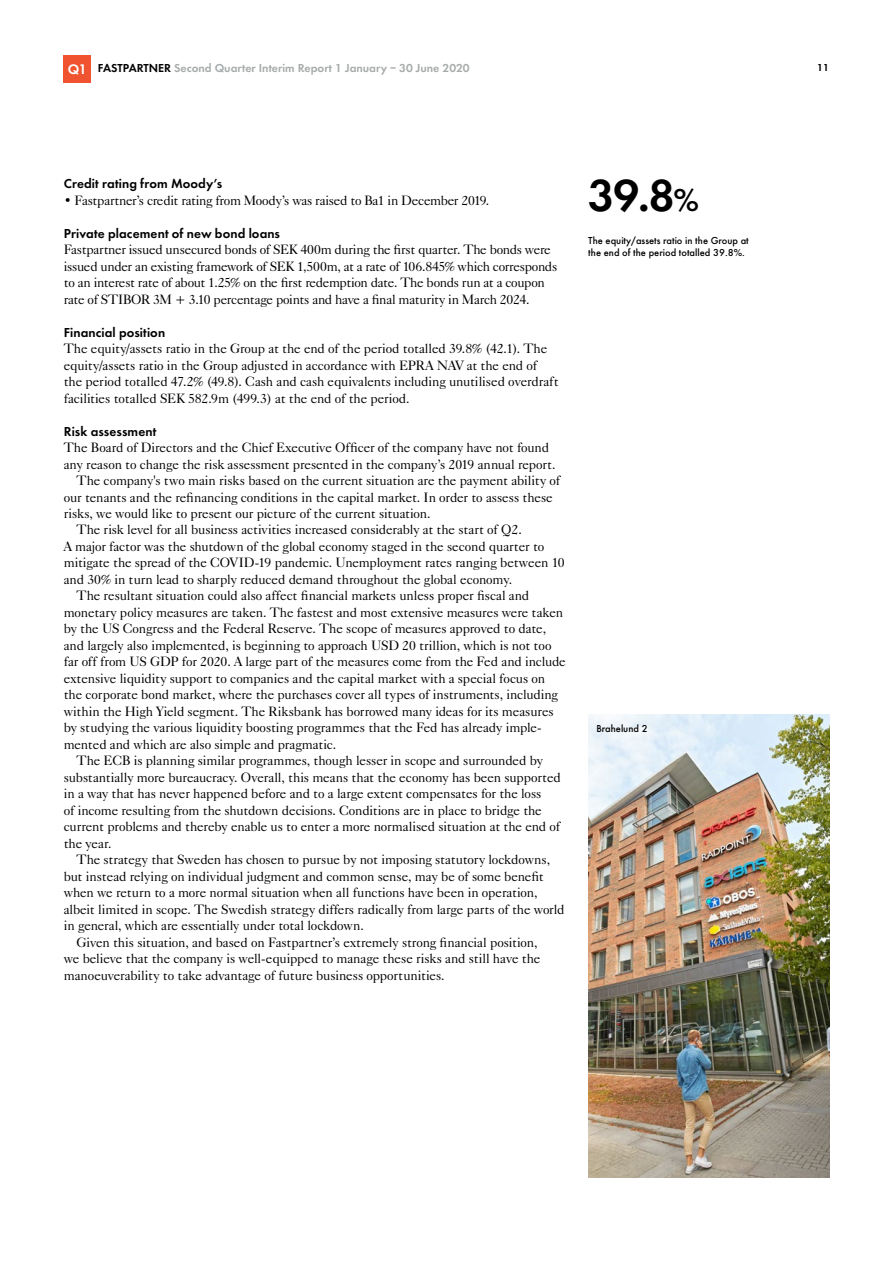
<style>
.page{position:relative;width:893px;height:1263px;background:#fff}
.page>*{position:absolute;margin:0;border:0;box-sizing:border-box;transform-origin:0 0}
.t1{font:600 46.5px "Futura EFTU";color:#000}
.t2{font:13.5px/16.5px "Caslon 540 BT";letter-spacing:-.01em;color:#000}
.t3{font:600 13.5px "Futura EFTU";letter-spacing:.01em;color:#000}
.t4{font:600 12px "Futura EFTU";color:#a7abab}
.t5{font:500 10.5px/12px "Futura EFTU";color:#000}
.t6{font:600 10.5px "Futura EFTU";color:#000}
.s1{font-size:14.4px;color:#fff}
.s2{color:#000}
.s3{font-size:33px}
</style>
<div class="page">
<div style="left:64px;top:55px;width:27px;height:27px;background:#f0532f"></div>
<img style="left:588px;top:714px;width:241px;height:464px">
<p class="t4" style="left:68px;top:61px;width:403px"><span class="s1">Q1</span> <span class="s2">FASTPARTNER</span> Second Quarter Interim Report 1 January – 30 June 2020</p>
<p class="t6" style="left:817px;top:61px;width:13px">11</p>
<p class="t3" style="left:64px;top:175px;width:160px">Credit rating from Moody’s</p>
<p class="t2" style="left:64px;top:192px;width:427px">• Fastpartner’s credit rating from Moody’s was raised to Ba1 in December 2019.</p>
<p class="t3" style="left:64px;top:225px;width:218px">Private placement of new bond loans</p>
<p class="t2" style="left:64px;top:241px;width:495px">Fastpartner issued unsecured bonds of SEK 400m during the first quarter. The bonds were issued under an existing framework of SEK 1,500m, at a rate of 106.845% which corresponds to an interest rate of about 1.25% on the first redemption date. The bonds run at a coupon rate of STIBOR 3M + 3.10 percentage points and have a final maturity in March 2024.</p>
<p class="t3" style="left:64px;top:324px;width:103px">Financial position</p>
<p class="t2" style="left:64px;top:340px;width:496px">The equity/assets ratio in the Group at the end of the period totalled 39.8% (42.1). The equity/assets ratio in the Group adjusted in accordance with EPRA NAV at the end of the period totalled 47.2% (49.8). Cash and cash equivalents including unutilised overdraft facilities totalled SEK 582.9m (499.3) at the end of the period.</p>
<p class="t3" style="left:64px;top:423px;width:94px">Risk assessment</p>
<p class="t2" style="left:64px;top:439px;width:487px">The Board of Directors and the Chief Executive Officer of the company have not found</p>
<p class="t2" style="left:64px;top:456px;width:493px">any reason to change the risk assessment presented in the company’s 2019 annual report.</p>
<p class="t2" style="left:77px;top:472px;width:485px">The company's two main risks based on the current situation are the payment ability of</p>
<p class="t2" style="left:64px;top:489px;width:491px">our tenants and the refinancing conditions in the capital market. In order to assess these</p>
<p class="t2" style="left:64px;top:505px;width:368px">risks, we would like to present our picture of the current situation.</p>
<p class="t2" style="left:77px;top:521px;width:447px">The risk level for all business activities increased considerably at the start of Q2.</p>
<p class="t2" style="left:64px;top:538px;width:482px">A major factor was the shutdown of the global economy staged in the second quarter to</p>
<p class="t2" style="left:64px;top:554px;width:502px">mitigate the spread of the COVID-19 pandemic. Unemployment rates ranging between 10</p>
<p class="t2" style="left:64px;top:571px;width:450px">and 30% in turn lead to sharply reduced demand throughout the global economy.</p>
<p class="t2" style="left:77px;top:587px;width:454px">The resultant situation could also affect financial markets unless proper fiscal and</p>
<p class="t2" style="left:64px;top:604px;width:501px">monetary policy measures are taken. The fastest and most extensive measures were taken</p>
<p class="t2" style="left:64px;top:620px;width:484px">by the US Congress and the Federal Reserve. The scope of measures approved to date,</p>
<p class="t2" style="left:64px;top:637px;width:489px">and largely also implemented, is beginning to approach USD 20 trillion, which is not too</p>
<p class="t2" style="left:64px;top:653px;width:503px">far off from US GDP for 2020. A large part of the measures come from the Fed and include</p>
<p class="t2" style="left:64px;top:670px;width:483px">extensive liquidity support to companies and the capital market with a special focus on</p>
<p class="t2" style="left:64px;top:686px;width:496px">the corporate bond market, where the purchases cover all types of instruments, including</p>
<p class="t2" style="left:64px;top:703px;width:491px">within the High Yield segment. The Riksbank has borrowed many ideas for its measures</p>
<p class="t2" style="left:64px;top:719px;width:479px">by studying the various liquidity boosting programmes that the Fed has already imple-</p>
<p class="t2" style="left:64px;top:736px;width:274px">mented and which are also simple and pragmatic.</p>
<p class="t2" style="left:77px;top:752px;width:468px">The ECB is planning similar programmes, though lesser in scope and surrounded by</p>
<p class="t2" style="left:64px;top:769px;width:499px">substantially more bureaucracy. Overall, this means that the economy has been supported</p>
<p class="t2" style="left:64px;top:785px;width:479px">in a way that has never happened before and to a large extent compensates for the loss</p>
<p class="t2" style="left:64px;top:802px;width:480px">of income resulting from the shutdown decisions. Conditions are in place to bridge the</p>
<p class="t2" style="left:64px;top:818px;width:498px">current problems and thereby enable us to enter a more normalised situation at the end of</p>
<p class="t2" style="left:64px;top:835px;width:49px">the year.</p>
<p class="t2" style="left:77px;top:851px;width:475px">The strategy that Sweden has chosen to pursue by not imposing statutory lockdowns,</p>
<p class="t2" style="left:64px;top:868px;width:481px">but instead relying on individual judgment and common sense, may be of some benefit</p>
<p class="t2" style="left:64px;top:884px;width:475px">when we return to a more normal situation when all functions have been in operation,</p>
<p class="t2" style="left:64px;top:901px;width:502px">albeit limited in scope. The Swedish strategy differs radically from large parts of the world</p>
<p class="t2" style="left:64px;top:917px;width:301px">in general, which are essentially under total lockdown.</p>
<p class="t2" style="left:77px;top:934px;width:462px">Given this situation, and based on Fastpartner’s extremely strong financial position,</p>
<p class="t2" style="left:64px;top:950px;width:478px">we believe that the company is well-equipped to manage these risks and still have the</p>
<p class="t2" style="left:64px;top:967px;width:382px">manoeuverability to take advantage of future business opportunities.</p>
<h1 class="t1" style="left:588px;top:168px;width:112px">39.8<span class="s3">%</span></h1>
<p class="t5" style="left:588px;top:234px;width:162px">The equity/assets ratio in the Group at the end of the period totalled 39.8%.</p>
<p class="t5" style="left:596px;top:722px;width:53px">Brahelund 2</p>
</div>
